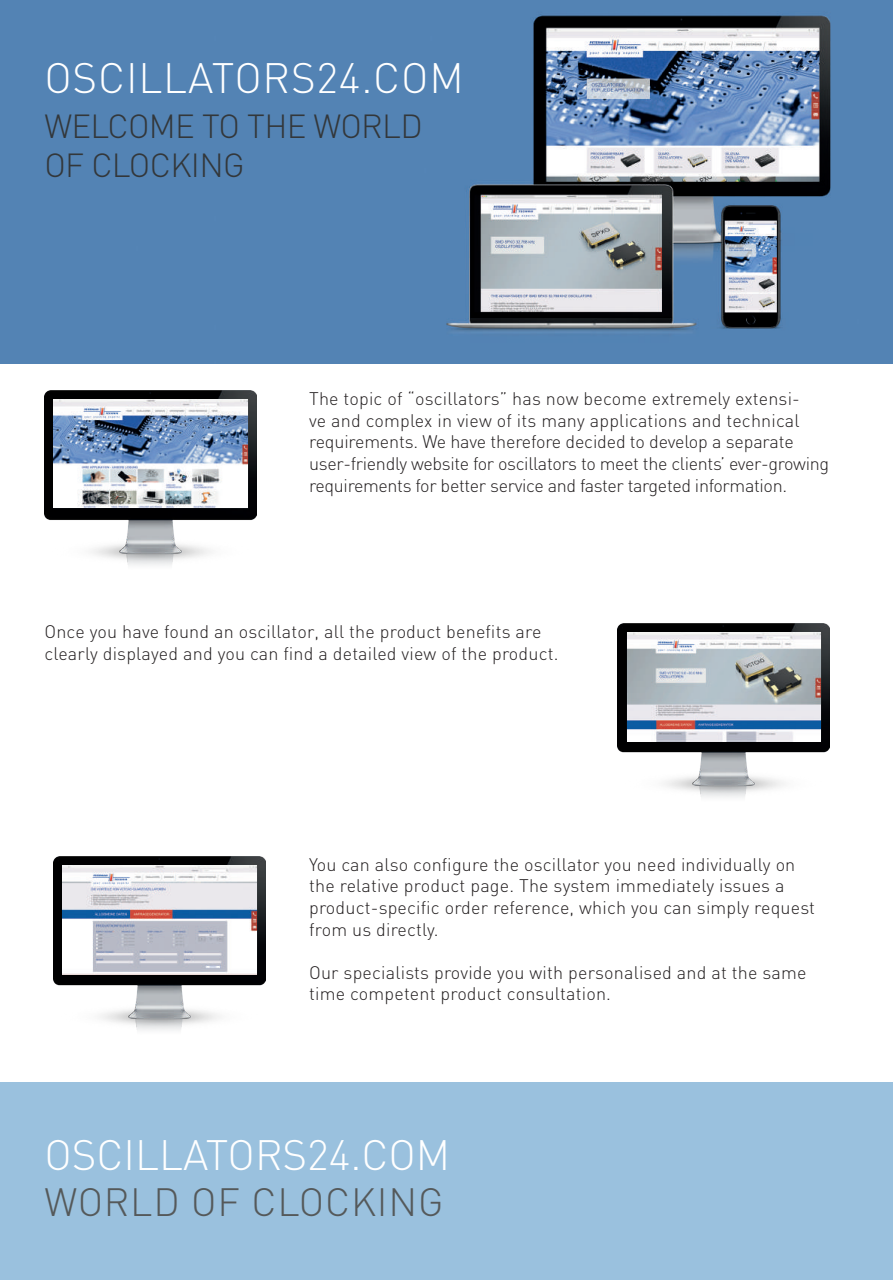
<style>
.page{position:relative;width:893px;height:1280px;background:#fff}
.page>*{position:absolute;margin:0;border:0;box-sizing:border-box;transform-origin:0 0}
.t1{font:300 42px "DIN";letter-spacing:.02em;color:#fff}
.t2{font:300 42px "DIN";color:#fff}
.t3{font:300 39px "DIN";letter-spacing:.02em;color:#55595a}
.t4{font:300 33px/39.6px "DIN";letter-spacing:-.02em;color:#33373a}
.t5{font:300 18px/21.6px "DIN";letter-spacing:.01em;color:#231f20}
.t6{font:300 18px/21.6px "DIN";letter-spacing:-.02em;color:#231f20}
</style>
<div class="page">
<img style="left:0;top:0;width:893px;height:364px">
<div style="left:0;top:1083px;width:893px;height:197px;background:#9ac1de"></div>
<img style="left:44px;top:391px;width:212px;height:175px">
<img style="left:618px;top:623px;width:211px;height:175px">
<img style="left:54px;top:856px;width:212px;height:175px">
<img style="left:54px;top:399px;width:193px;height:109px">
<img style="left:627px;top:632px;width:194px;height:109px">
<img style="left:63px;top:865px;width:193px;height:109px">
<h1 class="t1" style="left:44px;top:52px;width:421px">OSCILLATORS24.COM</h1>
<h3 class="t4" style="left:44px;top:106px;width:380px">WELCOME TO THE WORLD<br>OF CLOCKING</h3>
<p class="t6" style="left:309px;top:388px;width:521px">The topic of “oscillators” has now become extremely extensi-<br>ve and complex in view of its many applications and technical requirements. We have therefore decided to develop a separate user-friendly website for oscillators to meet the clients’ ever-growing requirements for better service and faster targeted information.</p>
<p class="t5" style="left:44px;top:620px;width:516px">Once you have found an oscillator, all the product benefits are clearly displayed and you can find a detailed view of the product.</p>
<p class="t5" style="left:309px;top:853px;width:507px">You can also configure the oscillator you need individually on the relative product page. The system immediately issues a product-specific order reference, which you can simply request from us directly.</p>
<p class="t5" style="left:309px;top:961px;width:499px">Our specialists provide you with personalised and at the same time competent product consultation.</p>
<h1 class="t2" style="left:44px;top:1128px;width:407px">OSCILLATORS24.COM</h1>
<h2 class="t3" style="left:44px;top:1178px;width:400px">WORLD OF CLOCKING</h2>
</div>
